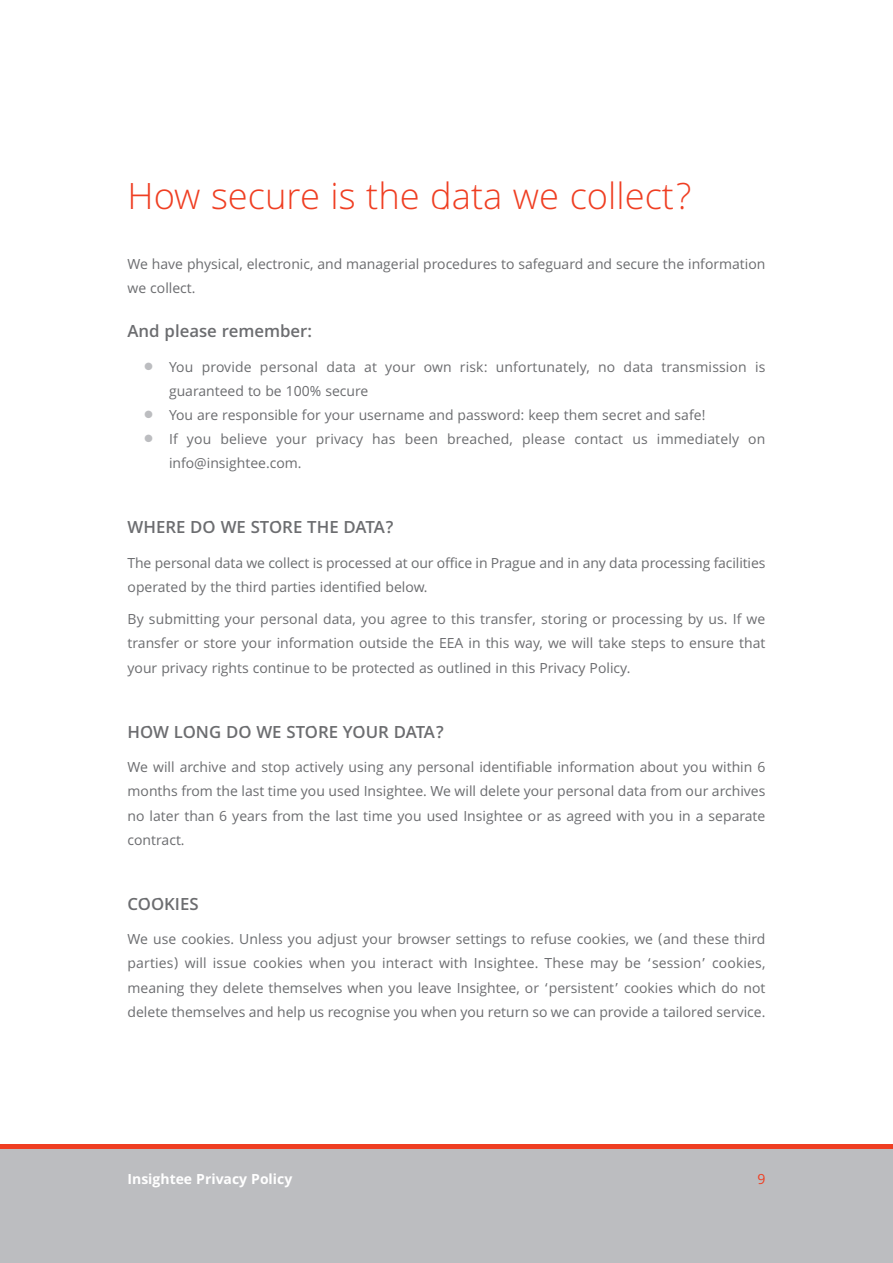
<style>
.page{position:relative;width:893px;height:1263px;background:#fff}
.page>*{position:absolute;margin:0;border:0;box-sizing:border-box;transform-origin:0 0}
.t1{font:300 39px "Khula";color:#ef3e22}
.t2{font:600 18px "Khula";color:#6c6d70}
.t3{font:15px/24.2px "Khula";color:#6c6d70}
.t4{font:700 15px "Khula";color:#fff}
.t5{font:15px "Khula";color:#ef3e22}
.s1{color:#bcbdc0}
</style>
<div class="page">
<div style="left:0;top:1148px;width:893px;height:115px;background:#bcbdc0"></div>
<hr style="left:0;top:1144px;width:893px;height:4px;background:#ef3e22">
<h1 class="t1" style="left:128px;top:173px;width:566px">How secure is the data we collect?</h1>
<p class="t3" style="left:128px;top:252px;width:639px">We have physical, electronic, and managerial procedures to safeguard and secure the information we collect.</p>
<p class="t2" style="left:128px;top:320px;width:186px">And please remember:</p>
<p class="t3" style="left:169px;top:354px;width:598px;text-indent:-24px"><span class="s1">●</span> You provide personal data at your own risk: unfortunately, no data transmission is guaranteed to be 100% secure</p>
<p class="t3" style="left:145px;top:402px;width:563px"><span class="s1">●</span> You are responsible for your username and password: keep them secret and safe!</p>
<p class="t3" style="left:169px;top:427px;width:598px;text-indent:-24px"><span class="s1">●</span> If you believe your privacy has been breached, please contact us immediately on info@insightee.com.</p>
<p class="t2" style="left:128px;top:516px;width:268px">WHERE DO WE STORE THE DATA?</p>
<p class="t3" style="left:128px;top:550px;width:639px">The personal data we collect is processed at our office in Prague and in any data processing facilities operated by the third parties identified below.</p>
<p class="t3" style="left:128px;top:607px;width:639px;text-align:justify">By submitting your personal data, you agree to this transfer, storing or processing by us. If we transfer or store your information outside the EEA in this way, we will take steps to ensure that your privacy rights continue to be protected as outlined in this Privacy Policy.</p>
<p class="t2" style="left:128px;top:721px;width:318px">HOW LONG DO WE STORE YOUR DATA?</p>
<p class="t3" style="left:128px;top:755px;width:639px;text-align:justify">We will archive and stop actively using any personal identifiable information about you within 6 months from the last time you used Insightee. We will delete your personal data from our archives no later than 6 years from the last time you used Insightee or as agreed with you in a separate contract.</p>
<p class="t2" style="left:128px;top:893px;width:73px">COOKIES</p>
<p class="t3" style="left:128px;top:927px;width:639px;text-align:justify">We use cookies. Unless you adjust your browser settings to refuse cookies, we (and these third parties) will issue cookies when you interact with Insightee. These may be ‘session’ cookies, meaning they delete themselves when you leave Insightee, or ‘persistent’ cookies which do not delete themselves and help us recognise you when you return so we can provide a tailored service.</p>
<p class="t4" style="left:128px;top:1170px;width:166px">Insightee Privacy Policy</p>
<p class="t5" style="left:757px;top:1170px;width:9px">9</p>
</div>
